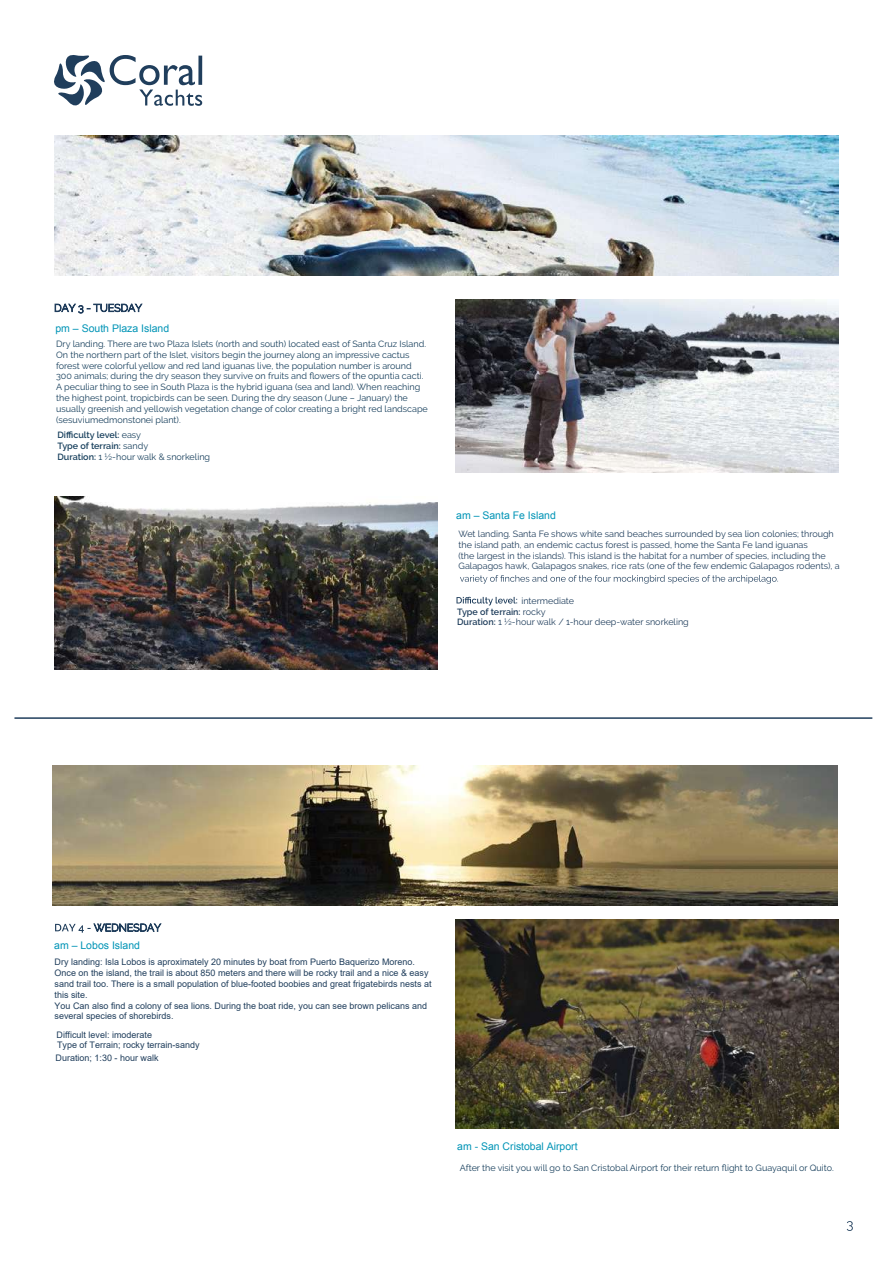
<style>
.page{position:relative;width:893px;height:1263px;background:#fff}
.page>*{position:absolute;margin:0;border:0;box-sizing:border-box;transform-origin:0 0}
.t1{font:10.5px "Arial";color:#0094b6}
.t2{font:9px/10.8px "Raleway";color:#173f5c}
.t3{font:9px/10.8px "Arial";color:#203e5c}
.t4{font:9px/10.8px "Raleway";color:#203e5c}
.t5{font:600 9px/10.8px "Raleway";color:#173f5c}
.s1{font-weight:400}
.s2{font-weight:600}
</style>
<div class="page">
<svg style="left:847px;top:1221px;width:6px;height:10px"></svg>
<svg style="left:54px;top:55px;width:148px;height:51px"></svg>
<img style="left:53px;top:765px;width:784px;height:140px">
<img style="left:54px;top:497px;width:383px;height:173px">
<img style="left:54px;top:135px;width:785px;height:140px">
<img style="left:455px;top:299px;width:384px;height:174px">
<img style="left:455px;top:920px;width:384px;height:209px">
<hr style="left:14px;top:717px;width:858px;height:2px;background:#203e5c">
<svg style="left:55px;top:923px;width:106px;height:10px"></svg>
<svg style="left:55px;top:304px;width:87px;height:9px"></svg>
<svg style="left:460px;top:575px;width:318px;height:9px"></svg>
<svg style="left:456px;top:597px;width:61px;height:8px"></svg>
<p class="t1" style="left:55px;top:322px;width:115px">pm – South Plaza Island</p>
<p class="t2" style="left:56px;top:338px;width:373px">Dry landing. There are two Plaza Islets (north and south) located east of Santa Cruz Island.<br>On the northern part of the Islet, visitors begin the journey along an impressive cactus forest were colorful yellow and red land iguanas live, the population number is around 300 animals; during the dry season they survive on fruits and flowers of the opuntia cacti.<br>A peculiar thing to see in South Plaza is the hybrid iguana (sea and land). When reaching the highest point, tropicbirds can be seen. During the dry season (June – January) the usually greenish and yellowish vegetation change of color creating a bright red landscape (sesuviumedmonstonei plant).</p>
<p class="t5" style="left:58px;top:430px;width:154px">Difficulty level: <span class="s1">easy<br></span>Type of terrain: <span class="s1">sandy<br></span>Duration: <span class="s1">1 ½-hour walk &amp; snorkeling</span></p>
<p class="t1" style="left:456px;top:509px;width:101px">am – Santa Fe Island</p>
<p class="t4" style="left:458px;top:528px;width:383px">Wet landing. Santa Fe shows white sand beaches surrounded by sea lion colonies; through the island path, an endemic cactus forest is passed, home the Santa Fe land iguanas<br>(the largest in the islands). This island is the habitat for a number of species, including the Galapagos hawk, Galapagos snakes, rice rats (one of the few endemic Galapagos rodents), a</p>
<p class="t4" style="left:457px;top:595px;width:233px;text-indent:64px">intermediate<br><span class="s2">Type of terrain:</span> rocky<br><span class="s2">Duration:</span> 1 ½-hour walk / 1-hour deep-water snorkeling</p>
<p class="t1" style="left:54px;top:939px;width:87px">am – Lobos Island</p>
<p class="t3" style="left:55px;top:957px;width:378px">Dry landing: Isla Lobos is aproximately 20 minutes by boat from Puerto Baquerizo Moreno.<br>Once on the island, the trail is about 850 meters and there will be rocky trail and a nice &amp; easy sand trail too. There is a small population of blue-footed boobies and great frigatebirds nests at this site.<br>You Can also find a colony of sea lions. During the boat ride, you can see brown pelicans and several species of shorebirds.</p>
<p class="t3" style="left:57px;top:1030px;width:144px;line-height:10.1px">Difficult level: imoderate<br>Type of Terrain; rocky terrain-sandy</p>
<p class="t3" style="left:56px;top:1053px;width:104px">Duration; 1:30 - hour walk</p>
<p class="t1" style="left:457px;top:1139px;width:122px">am - San Cristobal Airport</p>
<p class="t2" style="left:460px;top:1162px;width:375px">After the visit you will go to San Cristobal Airport for their return flight to Guayaquil or Quito.</p>
</div>
